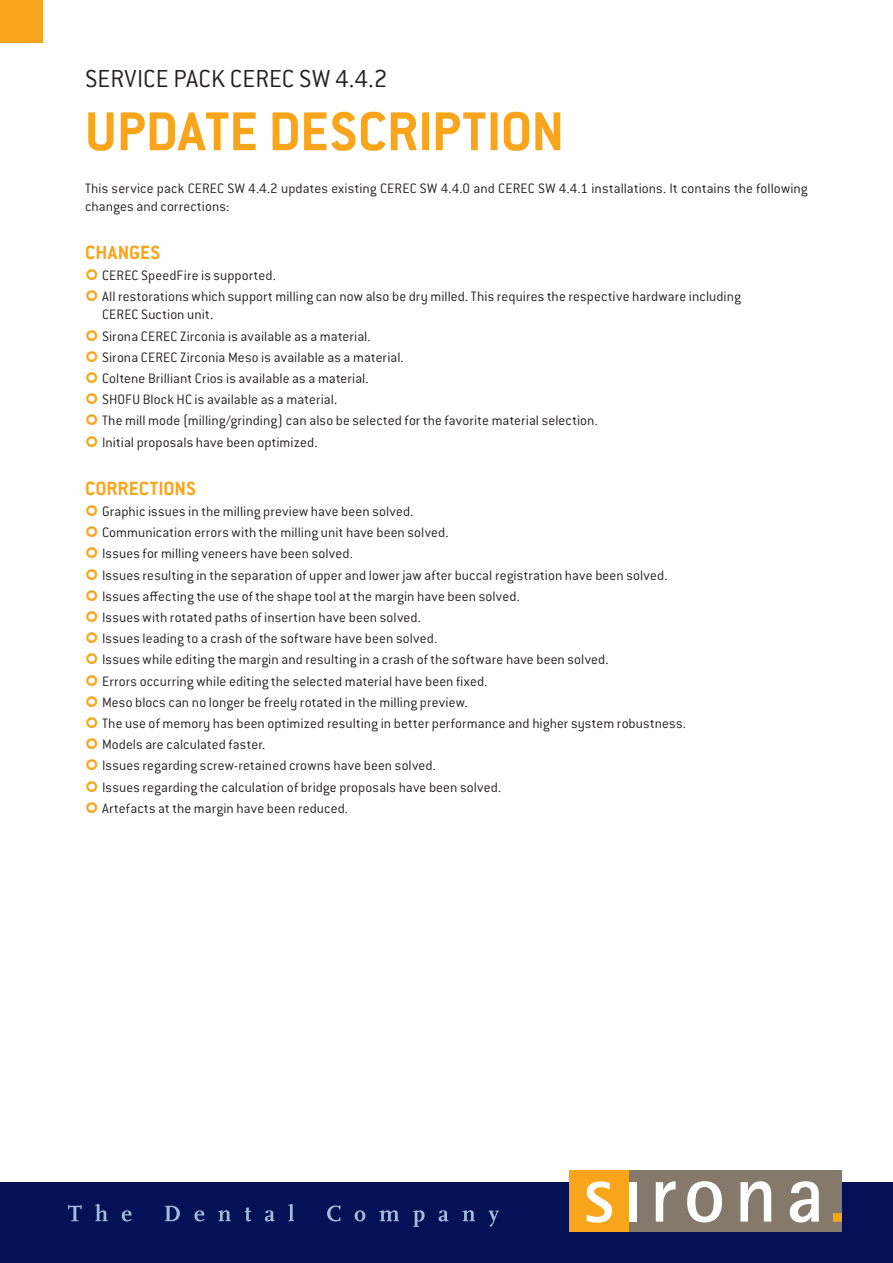
<style>
.page{position:relative;width:893px;height:1263px;background:#fff}
.page>*{position:absolute;margin:0;border:0;box-sizing:border-box;transform-origin:0 0}
.t1{font:700 60px "Conduit ITC Pro";color:#f9a51b}
.t2{font:300 27px "Conduit ITC Pro";color:#231f20}
.t3{font:700 21px "Conduit ITC Pro";letter-spacing:.005em;color:#f9a51b}
.t4{font:300 15px/21.1px "Conduit ITC Pro";letter-spacing:.005em;color:#231f20}
</style>
<div class="page">
<div style="left:0;top:0;width:43px;height:43px;background:#f9a51b"></div>
<div style="left:0;top:1182px;width:893px;height:81px;background:#041156"></div>
<svg style="left:68px;top:1204px;width:431px;height:23px"></svg>
<div style="left:629px;top:1170px;width:213px;height:62px;background:#84796a"></div>
<div style="left:570px;top:1170px;width:59px;height:62px;background:#f9a51b"></div>
<svg style="left:587px;top:1181px;width:25px;height:42px"></svg>
<svg style="left:656px;top:1181px;width:20px;height:40px"></svg>
<svg style="left:687px;top:1181px;width:35px;height:41px"></svg>
<svg style="left:740px;top:1181px;width:31px;height:40px"></svg>
<svg style="left:790px;top:1181px;width:29px;height:41px"></svg>
<svg style="left:833px;top:1213px;width:9px;height:9px"></svg>
<hr style="left:629px;top:1170px;width:1px;height:62px;background:#937a53">
<div style="left:629px;top:1182px;width:7px;height:39px;background:#fff"></div>
<h2 class="t2" style="left:85px;top:64px;width:304px">SERVICE PACK CEREC SW 4.4.2</h2>
<h1 class="t1" style="left:85px;top:97px;width:481px">UPDATE DESCRIPTION</h1>
<p class="t4" style="left:85px;top:179px;width:724px;line-height:18px">This service pack CEREC SW 4.4.2 updates existing CEREC SW 4.4.0 and CEREC SW 4.4.1 installations. It contains the following changes and corrections:</p>
<h3 class="t3" style="left:85px;top:240px;width:77px">CHANGES</h3>
<p class="t4" style="left:102px;top:265px;width:640px">CEREC SpeedFire is supported.<br>All restorations which support milling can now also be dry milled. This requires the respective hardware including</p>
<p class="t4" style="left:102px;top:304px;width:497px">CEREC Suction unit.<br>Sirona CEREC Zirconia is available as a material.<br>Sirona CEREC Zirconia Meso is available as a material.<br>Coltene Brilliant Crios is available as a material.<br>SHOFU Block HC is available as a material.<br>The mill mode (milling/grinding) can also be selected for the favorite material selection.<br>Initial proposals have been optimized.</p>
<h3 class="t3" style="left:85px;top:476px;width:113px">CORRECTIONS</h3>
<p class="t4" style="left:102px;top:501px;width:585px">Graphic issues in the milling preview have been solved.<br>Communication errors with the milling unit have been solved.<br>Issues for milling veneers have been solved.<br>Issues resulting in the separation of upper and lower jaw after buccal registration have been solved.<br>Issues affecting the use of the shape tool at the margin have been solved.<br>Issues with rotated paths of insertion have been solved.<br>Issues leading to a crash of the software have been solved.<br>Issues while editing the margin and resulting in a crash of the software have been solved.<br>Errors occurring while editing the selected material have been fixed.<br>Meso blocs can no longer be freely rotated in the milling preview.<br>The use of memory has been optimized resulting in better performance and higher system robustness.<br>Models are calculated faster.<br>Issues regarding screw-retained crowns have been solved.<br>Issues regarding the calculation of bridge proposals have been solved.<br>Artefacts at the margin have been reduced.</p>
</div>
